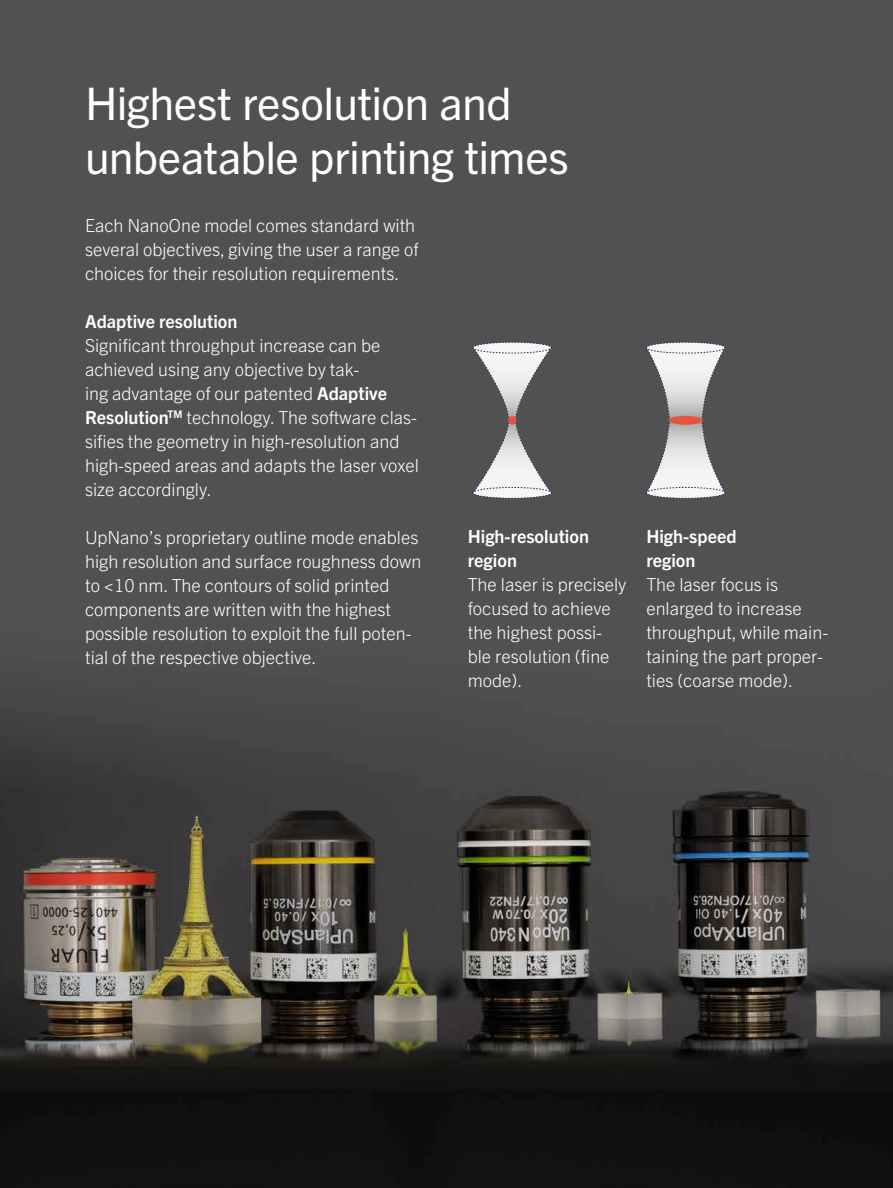
<style>
.page{position:relative;width:893px;height:1188px;background:#fff}
.page>*{position:absolute;margin:0;border:0;box-sizing:border-box;transform-origin:0 0}
.t1{font:45px/54px "Trade Gothic Next LT Pro";letter-spacing:-.015em;color:#fff}
.t2{font:300 18px/24px "Trade Gothic Next LT Pro";color:#fff}
.t3{font:700 18px/24px "Trade Gothic Next LT Pro";color:#fff}
.s1{font-weight:700}
</style>
<div class="page">
<img style="left:0;top:0;width:893px;height:1188px">
<svg style="left:472px;top:342px;width:80px;height:157px"></svg>
<div style="left:508px;top:416px;width:9px;height:9px;background:#ea503d;border-radius:50%"></div>
<svg style="left:646px;top:342px;width:79px;height:157px"></svg>
<div style="left:668px;top:416px;width:35px;height:9px;background:#ea503d;border-radius:50%"></div>
<h1 class="t1" style="left:85px;top:73px;width:485px">Highest resolution and unbeatable printing times</h1>
<p class="t2" style="left:85px;top:212px;width:335px">Each NanoOne model comes standard with several objectives, giving the user a range of choices for their resolution requirements.</p>
<p class="t3" style="left:85px;top:308px;width:154px">Adaptive resolution</p>
<p class="t2" style="left:85px;top:332px;width:335px">Significant throughput increase can be achieved using any objective by tak-<br>ing advantage of our patented <span class="s1">Adaptive Resolution</span><sup>TM</sup> technology. The software clas&shy;sifies the geometry in high-resolution and high-speed areas and adapts the laser voxel size accordingly.</p>
<p class="t2" style="left:85px;top:524px;width:338px">UpNano’s proprietary outline mode enables high resolution and surface roughness down to &lt;10 nm. The contours of solid printed components are written with the highest possible resolution to exploit the full poten&shy;tial of the respective objective.</p>
<p class="t3" style="left:468px;top:524px;width:123px">High-resolution region</p>
<p class="t2" style="left:468px;top:572px;width:160px">The laser is precisely focused to achieve the highest possi&shy;ble resolution (fine mode).</p>
<p class="t3" style="left:646px;top:524px;width:92px">High-speed region</p>
<p class="t2" style="left:646px;top:572px;width:183px">The laser focus is enlarged to increase throughput, while main&shy;taining the part proper&shy;ties (coarse mode).</p>
</div>
